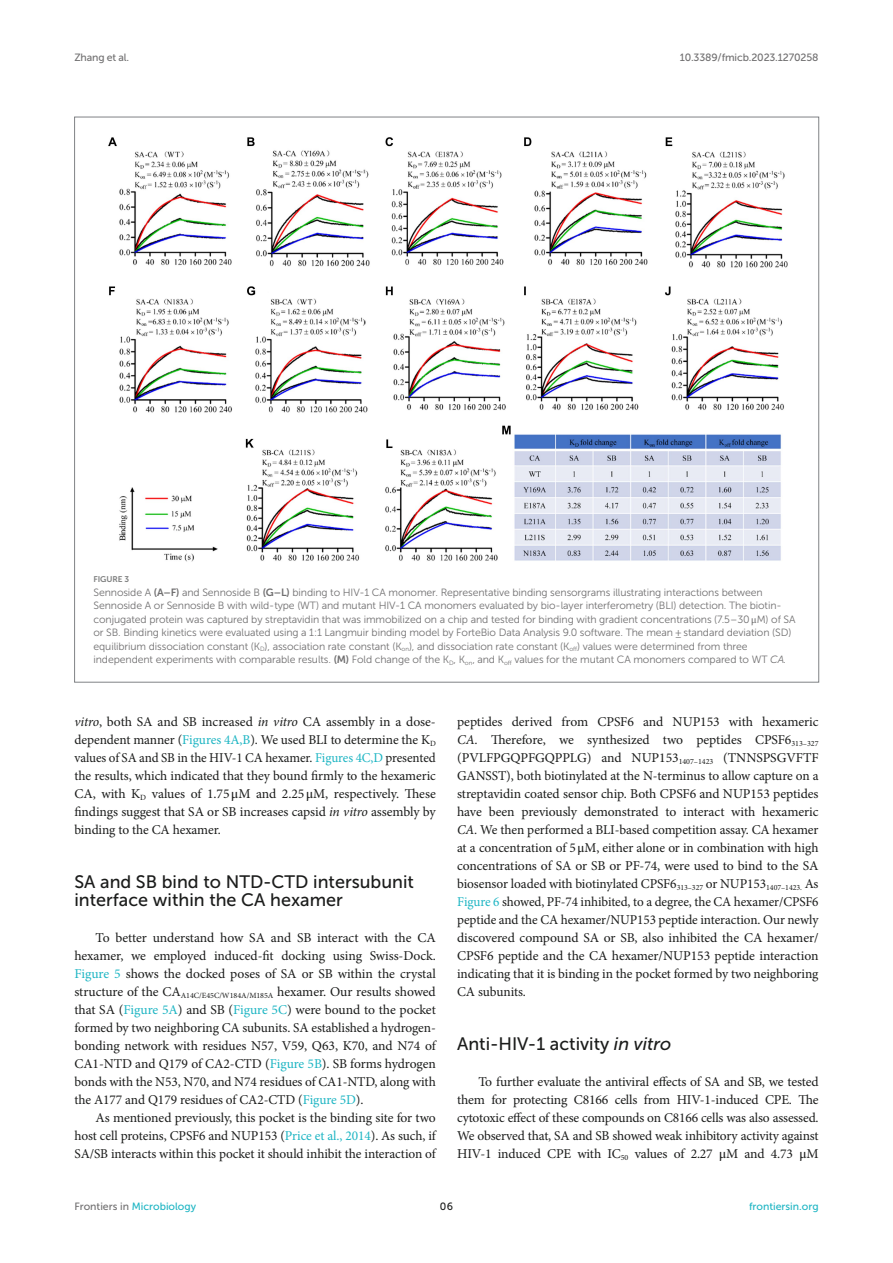
<style>
.page{position:relative;width:893px;height:1263px;background:#fff}
.page>*{position:absolute;margin:0;border:0;box-sizing:border-box;transform-origin:0 0}
.HEAD_2{font:18px/18px "Museo Sans 500";color:#1b1c1b}
.TEXT_FLUSH{font:13.5px/18px "Minion Pro";letter-spacing:-.01em;color:#1b1c1b;text-align:justify}
.TEXT{font:13.5px/18px "Minion Pro";letter-spacing:-.005em;color:#1b1c1b;text-align:justify}
.FIG_LEG{font:10.5px/13.5px "Museo Sans 300";letter-spacing:-.01em;color:#706f70}
.t1{font:10.5px "Museo Sans 500";color:#1db5c3}
.t2{font:10.5px "Museo Sans 500";letter-spacing:-.015em;color:#706f70}
.t3{font:10.5px "Museo Sans 500";color:#1b1c1b}
.FIG_HD{font:8.25px "Museo Sans 700";letter-spacing:-.01em;color:#7e7f7f}
.s1{font-family:"Museo Sans 700"}
.s2{font-family:"STIX General"}
.s3{font-style:italic}
.s4{color:#1db5c3}
.s5{color:#706f70}
</style>
<div class="page">
<img style="left:108px;top:137px;width:680px;height:425px">
<p class="t2" style="left:74px;top:51px;width:56px">Zhang et al.</p>
<p class="t2" style="left:680px;top:51px;width:140px">10.3389/fmicb.2023.1270258</p>
<p class="FIG_HD" style="left:94px;top:575px;width:37px">FIGURE 3</p>
<p class="FIG_LEG" style="left:94px;top:585px;width:704px">Sennoside A <span class="s1">(A–F)</span> and Sennoside B <span class="s1">(G–L)</span> binding to HIV-1 CA monomer. Representative binding sensorgrams illustrating interactions between Sennoside A or Sennoside B with wild-type (WT) and mutant HIV-1 CA monomers evaluated by bio-layer interferometry (BLI) detection. The biotin&shy;conjugated protein was captured by streptavidin that was immobilized on a chip and tested for binding with gradient concentrations (7.5–30 <span class="s2">μ</span>M) of SA or SB. Binding kinetics were evaluated using a 1:1 Langmuir binding model by ForteBio Data Analysis 9.0 software. The mean ± standard deviation (SD) equilibrium dissociation constant (K<sub>D</sub>), association rate constant (K<sub>on</sub>), and dissociation rate constant (K<sub>off</sub>) values were determined from three independent experiments with comparable results. <span class="s1">(M)</span> Fold change of the K<sub>D</sub>, K<sub>on</sub>, and K<sub>off</sub> values for the mutant CA monomers compared to WT <span class="s3">CA.</span></p>
<p class="TEXT_FLUSH" style="left:74px;top:713px;width:363px"><span class="s3">vitro</span>, both SA and SB increased <span class="s3">in vitro</span> CA assembly in a dose&shy;dependent manner (<span class="s4">Figures 4A,B</span>). We used BLI to determine the K<sub>D </sub>values of SA and SB in the HIV-1 CA hexamer. <span class="s4">Figures 4C,D</span> presented the results, which indicated that they bound firmly to the hexameric CA, with K<sub>D</sub> values of 1.75<span class="s2">μ</span>M and 2.25<span class="s2">μ</span>M, respectively. These findings suggest that SA or SB increases capsid <span class="s3">in vitro</span> assembly by binding to the CA hexamer.</p>
<p class="HEAD_2" style="left:74px;top:873px;width:341px">SA and SB bind to NTD-CTD intersubunit interface within the CA hexamer</p>
<p class="TEXT_FLUSH" style="left:74px;top:929px;width:363px;text-indent:21px">To better understand how SA and SB interact with the CA hexamer, we employed induced-fit docking using Swiss-Dock.<br><span class="s4">Figure 5</span> shows the docked poses of SA or SB within the crystal structure of the CA<sub>A14C/E45C/W184A/M185A</sub> hexamer. Our results showed that SA (<span class="s4">Figure 5A</span>) and SB (<span class="s4">Figure 5C</span>) were bound to the pocket formed by two neighboring CA subunits. SA established a hydrogen&shy;bonding network with residues N57, V59, Q63, K70, and N74 of CA1-NTD and Q179 of CA2-CTD (<span class="s4">Figure 5B</span>). SB forms hydrogen bonds with the N53, N70, and N74 residues of CA1-NTD, along with the A177 and Q179 residues of CA2-CTD (<span class="s4">Figure 5D</span>).</p>
<p class="TEXT" style="left:74px;top:1109px;width:363px;text-indent:21px">As mentioned previously, this pocket is the binding site for two host cell proteins, CPSF6 and NUP153 (<span class="s4">Price et al., 2014</span>). As such, if SA/SB interacts within this pocket it should inhibit the interaction of</p>
<p class="TEXT" style="left:457px;top:713px;width:363px">peptides derived from CPSF6 and NUP153 with hexameric <span class="s3">CA.</span> Therefore, we synthesized two peptides CPSF6<sub>313–327 </sub>(PVLFPGQPFGQPPLG) and NUP153<sub>1407–1423</sub> (TNNSPSGVFTF GANSST), both biotinylated at the N-terminus to allow capture on a streptavidin coated sensor chip. Both CPSF6 and NUP153 peptides have been previously demonstrated to interact with hexameric <span class="s3">CA.</span> We then performed a BLI-based competition assay. CA hexamer at a concentration of 5<span class="s2">μ</span>M, either alone or in combination with high concentrations of SA or SB or PF-74, were used to bind to the SA biosensor loaded with biotinylated CPSF6<sub>313–327</sub> or NUP153<sub>1407–1423.</sub> As <span class="s4">Figure 6</span> showed, PF-74 inhibited, to a degree, the CA hexamer/CPSF6 peptide and the CA hexamer/NUP153 peptide interaction. Our newly discovered compound SA or SB, also inhibited the CA hexamer/ CPSF6 peptide and the CA hexamer/NUP153 peptide interaction indicating that it is binding in the pocket formed by two neighboring CA subunits.</p>
<p class="HEAD_2" style="left:457px;top:1035px;width:216px">Anti-HIV-1 activity <span class="s3">in vitro</span></p>
<p class="TEXT_FLUSH" style="left:457px;top:1073px;width:363px;text-indent:21px">To further evaluate the antiviral effects of SA and SB, we tested them for protecting C8166 cells from HIV-1-induced CPE. The cytotoxic effect of these compounds on C8166 cells was also assessed.<br>We observed that, SA and SB showed weak inhibitory activity against HIV-1 induced CPE with IC<sub>50</sub> values of 2.27 <span class="s2">μ</span>M and 4.73 <span class="s2">μ</span>M</p>
<p class="t1" style="left:74px;top:1200px;width:123px"><span class="s5">Frontiers in</span> Microbiology</p>
<p class="t3" style="left:440px;top:1200px;width:15px">06</p>
<p class="t1" style="left:749px;top:1200px;width:71px">frontiersin.org</p>
</div>
